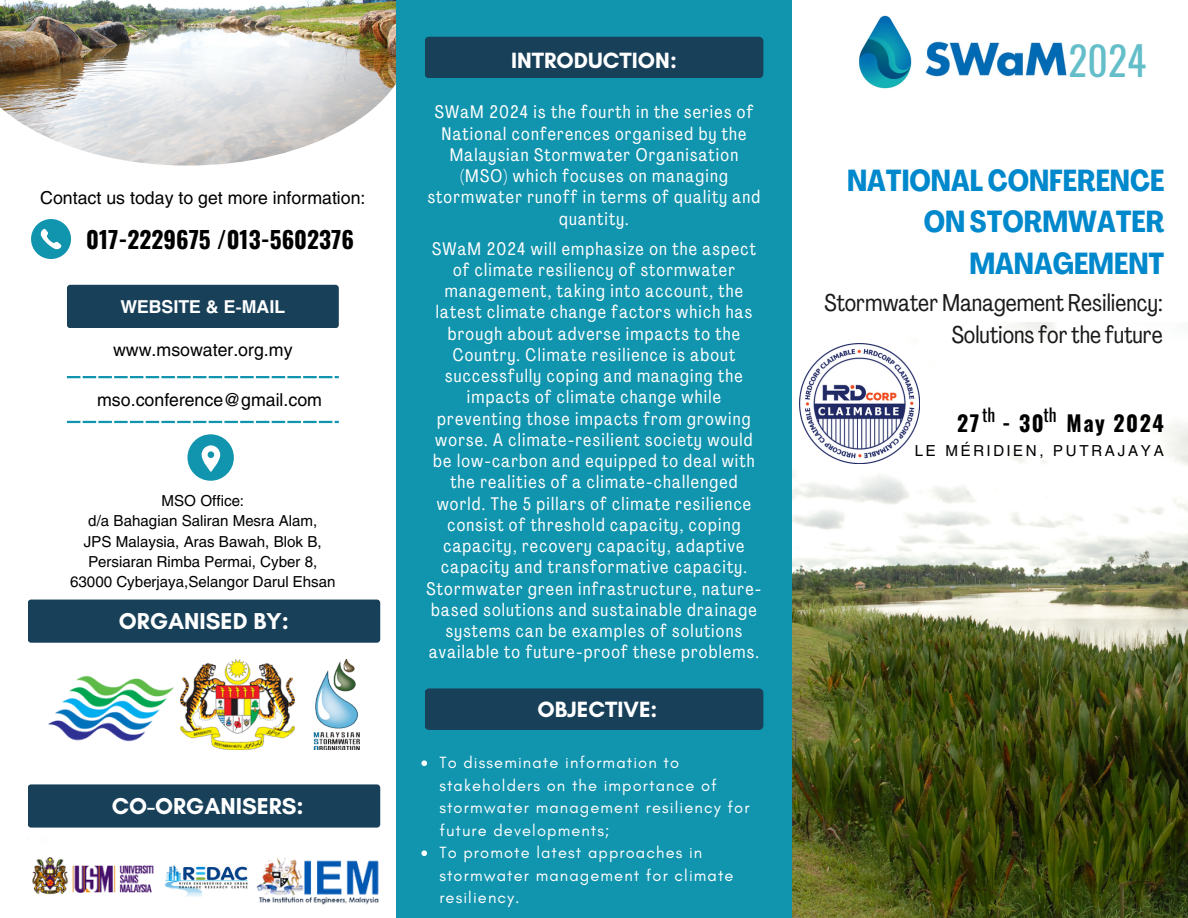
<style>
.page{position:relative;width:1188px;height:918px;background:#fff}
.page>*{position:absolute;margin:0;border:0;box-sizing:border-box;transform-origin:0 0}
.t1{font:39.6px "Oswald";color:#64bec9}
.t2{font:700 30px/41.7px "Agrandir Tight";color:#08c;text-align:right}
.t3{font:24px/32.7px "Agrandir Tight";color:#1a1a1a;text-align:right}
.t4{font:700 23.4px "Glacial Indifference";color:#fff}
.t5{font:700 23.4px "Oswald";color:#000}
.t6{font:700 22.5px "Glacial Indifference";color:#fff}
.t7{font:700 21.75px "Oswald";letter-spacing:.07em;color:#000}
.t8{font:18px/21.3px "Agrandir Tight";letter-spacing:.065em;color:#fff;text-align:center}
.t9{font:17.55px "Helios";color:#000}
.t10{font:700 17.55px "Helios";color:#fff}
.t11{font:17.55px "Oswald";color:#000}
.t12{font:16.5px/22.5px "Glacial Indifference";letter-spacing:.065em;color:#fff}
.t13{font:15px "Helios";color:#000}
.t14{font:15px "Helios";letter-spacing:.18em;color:#000}
</style>
<div class="page">
<img style="left:0;top:0;width:396px;height:166px">
<div style="left:396px;top:0;width:396px;height:918px;background:#1194ae"></div>
<img style="left:859px;top:15px;width:53px;height:74px">
<img style="left:925px;top:41px;width:142px;height:36px">
<img style="left:792px;top:322px;width:396px;height:596px">
<div style="left:425px;top:37px;width:338px;height:41px;background:#184059"></div>
<div style="left:425px;top:688px;width:338px;height:42px;background:#184059"></div>
<svg style="left:421px;top:760px;width:6px;height:6px"></svg>
<svg style="left:421px;top:850px;width:6px;height:6px"></svg>
<img style="left:313px;top:659px;width:47px;height:90px">
<img style="left:48px;top:675px;width:126px;height:67px">
<img style="left:181px;top:659px;width:114px;height:90px">
<div style="left:28px;top:600px;width:352px;height:43px;background:#184059;border-radius:3px"></div>
<div style="left:28px;top:784px;width:352px;height:44px;background:#184059;border-radius:3px"></div>
<img style="left:32px;top:857px;width:122px;height:38px">
<img style="left:165px;top:865px;width:83px;height:32px">
<img style="left:256px;top:858px;width:123px;height:47px">
<div style="left:187px;top:434px;width:47px;height:47px;background:#1194ae;border-radius:50%"></div>
<svg style="left:202px;top:445px;width:18px;height:27px"></svg>
<svg style="left:67px;top:376px;width:272px;height:2px"></svg>
<svg style="left:67px;top:421px;width:272px;height:2px"></svg>
<svg style="left:31px;top:219px;width:40px;height:40px"></svg>
<div style="left:67px;top:285px;width:272px;height:43px;background:#184059;border-radius:3px"></div>
<img style="left:799px;top:343px;width:121px;height:121px">
<p class="t9" style="left:40px;top:187px;width:327px">Contact us today to get more information:</p>
<p class="t5" style="left:86px;top:221px;width:269px">017-2229675 /013-5602376</p>
<p class="t10" style="left:120px;top:296px;width:167px">WEBSITE &amp; E-MAIL</p>
<p class="t9" style="left:113px;top:339px;width:181px">www.msowater.org.my</p>
<p class="t9" style="left:97px;top:388px;width:226px">mso.conference@gmail.com</p>
<p class="t13" style="left:162px;top:491px;width:84px">MSO Office:</p>
<p class="t13" style="left:88px;top:512px;width:231px">d/a Bahagian Saliran Mesra Alam,</p>
<p class="t13" style="left:84px;top:532px;width:239px">JPS Malaysia, Aras Bawah, Blok B,</p>
<p class="t13" style="left:88px;top:552px;width:231px">Persiaran Rimba Permai, Cyber 8,</p>
<p class="t13" style="left:70px;top:572px;width:267px">63000 Cyberjaya,Selangor Darul Ehsan</p>
<p class="t4" style="left:119px;top:607px;width:172px">ORGANISED BY:</p>
<p class="t4" style="left:112px;top:792px;width:194px">CO-ORGANISERS:</p>
<p class="t6" style="left:511px;top:47px;width:167px">INTRODUCTION:</p>
<p class="t1" style="left:1069px;top:30px;width:79px">2024</p>
<p class="t8" style="left:428px;top:103px;width:334px">SWaM 2024 is the fourth in the series of<br>National conferences organised by the<br>Malaysian Stormwater Organisation (MSO) which focuses on managing stormwater runoff in terms of quality and quantity.</p>
<p class="t8" style="left:427px;top:240px;width:336px">SWaM 2024 will emphasize on the aspect of climate resiliency of stormwater management, taking into account, the latest climate change factors which has brough about adverse impacts to the Country. Climate resilience is about successfully coping and managing the impacts of climate change while preventing those impacts from growing worse. A climate-resilient society would be low-carbon and equipped to deal with the realities of a climate-challenged world. The 5 pillars of climate resilience consist of threshold capacity, coping capacity, recovery capacity, adaptive capacity and transformative capacity.<br>Stormwater green infrastructure, nature&shy;based solutions and sustainable drainage systems can be examples of solutions available to future-proof these problems.</p>
<p class="t6" style="left:538px;top:696px;width:121px">OBJECTIVE:</p>
<h4 class="t12" style="left:439px;top:751px;width:312px">To disseminate information to stakeholders on the importance of stormwater management resiliency for future developments;</h4>
<h6 class="t12" style="left:439px;top:841px;width:296px">To promote latest approaches in stormwater management for climate resiliency.</h6>
<h5 class="t2" style="left:847px;top:162px;width:319px">NATIONALCONFERENCE<br>ONSTORMWATER<br>MANAGEMENT</h5>
<h2 class="t3" style="left:824px;top:288px;width:340px">Stormwater Management Resiliency:<br>Solutions for the future</h2>
<p class="t11" style="left:982px;top:401px;width:15px">th</p>
<p class="t11" style="left:1044px;top:401px;width:15px">th</p>
<p class="t7" style="left:957px;top:406px;width:208px">27 - 30 May 2024</p>
<p class="t14" style="left:915px;top:441px;width:250px">LE MÉRIDIEN, PUTRAJAYA</p>
</div>
